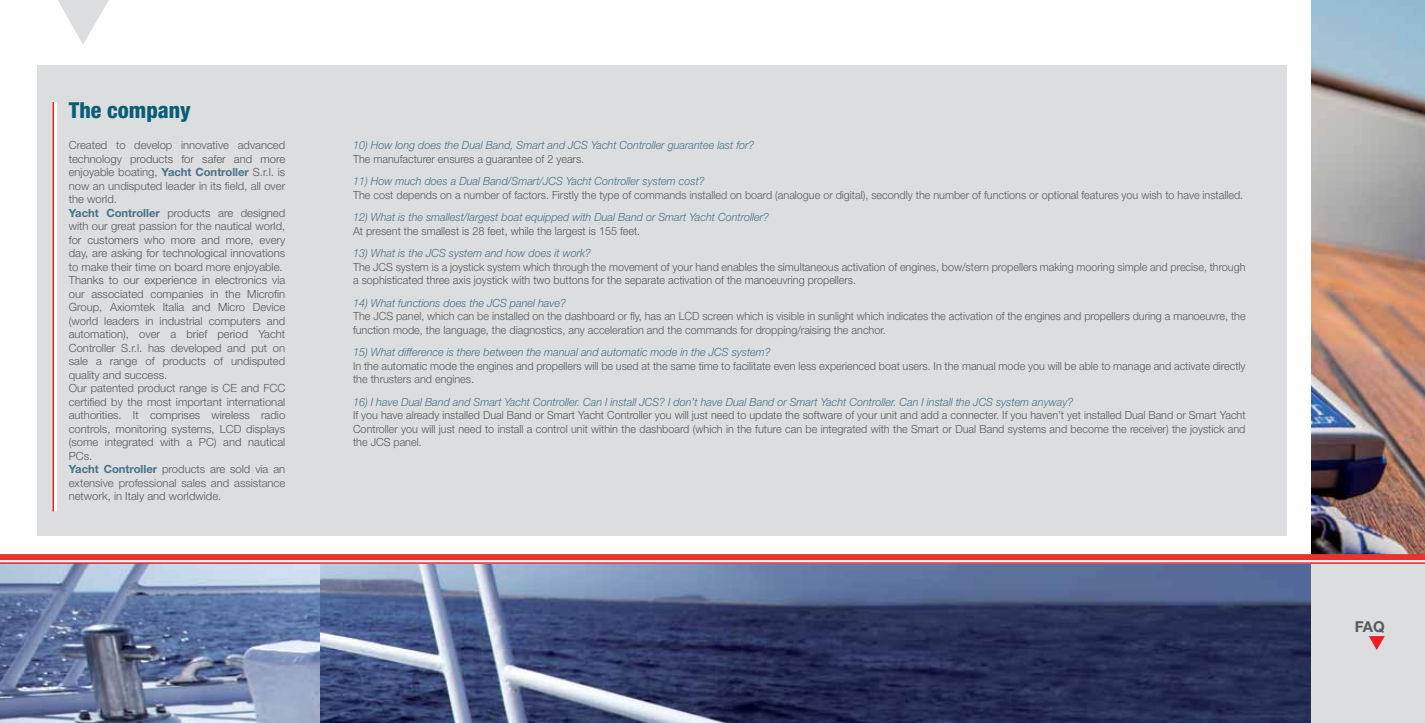
<style>
.page{position:relative;width:1425px;height:723px;background:#fff}
.page>*{position:absolute;margin:0;border:0;box-sizing:border-box;transform-origin:0 0}
.t1{font:800 condensed 22.05px "Helvetica Neue LT Std";color:#085d77}
.t2{font:700 15px "Helvetica Neue LT Std";color:#58595b}
.t3{font:300 11.25px/13.5px "Helvetica Neue LT Std";color:#58595b;scale:.96 1}
.t4{font:300 11.25px/13.5px "Helvetica Neue LT Std";color:#58595b}
.t5{font:italic 300 11.25px "Helvetica Neue LT Std";color:#487189;scale:.96 1}
.s1{font-weight:700;color:#487189}
</style>
<div class="page">
<img style="left:0;top:564px;width:1311px;height:159px">
<div style="left:37px;top:65px;width:1249px;height:471px;background:#dcddde"></div>
<div style="left:1311px;top:564px;width:113px;height:159px;background:#dcddde"></div>
<img style="left:1311px;top:0;width:113px;height:554px">
<hr style="left:0;top:562px;width:1424px;height:2px;background:#ed1d24">
<div style="left:0;top:554px;width:1424px;height:6px;background:#e63530"></div>
<hr style="left:53px;top:102px;width:1px;height:409px;background:#ed1d24">
<hr style="left:54px;top:102px;width:3px;height:409px;background:#fff">
<svg style="left:1369px;top:636px;width:15px;height:14px"></svg>
<svg style="left:58px;top:0;width:51px;height:44px"></svg>
<h1 class="t1" style="left:69px;top:96px;width:124px">The company</h1>
<p class="t4" style="left:69px;top:138px;width:218px">Created to develop innovative advanced technology products for safer and more enjoyable boating, <span class="s1">Yacht Controller</span> S.r.l. is now an undisputed leader in its field, all over the world.<br><span class="s1">Yacht Controller</span> products are designed with our great passion for the nautical world, for customers who more and more, every day, are asking for technological innovations to make their time on board more enjoyable.<br>Thanks to our experience in electronics via our associated companies in the Microfin Group, Axiomtek Italia and Micro Device (world leaders in industrial computers and automation), over a brief period Yacht Controller S.r.l. has developed and put on sale a range of products of undisputed quality and success.<br>Our patented product range is CE and FCC certified by the most important international authorities. It comprises wireless radio controls, monitoring systems, LCD displays (some integrated with a PC) and nautical PCs.<br><span class="s1">Yacht Controller</span> products are sold via an extensive professional sales and assistance network, in Italy and worldwide.</p>
<p class="t5" style="left:353px;top:139px;width:419px">10) How long does the Dual Band, Smart and JCS Yacht Controller guarantee last for?</p>
<p class="t3" style="left:353px;top:152px;width:242px">The manufacturer ensures a guarantee of 2 years.</p>
<p class="t5" style="left:353px;top:175px;width:368px">11) How much does a Dual Band/Smart/JCS Yacht Controller system cost?</p>
<p class="t3" style="left:353px;top:188px;width:928px">The cost depends on a number of factors. Firstly the type of commands installed on board (analogue or digital), secondly the number of functions or optional features you wish to have installed.</p>
<p class="t5" style="left:353px;top:211px;width:434px">12) What is the smallest/largest boat equipped with Dual Band or Smart Yacht Controller?</p>
<p class="t3" style="left:353px;top:224px;width:301px">At present the smallest is 28 feet, while the largest is 155 feet.</p>
<p class="t5" style="left:353px;top:247px;width:249px">13) What is the JCS system and how does it work?</p>
<p class="t3" style="left:353px;top:260px;width:931px">The JCS system is a joystick system which through the movement of your hand enables the simultaneous activation of engines, bow/stern propellers making mooring simple and precise, through a sophisticated three axis joystick with two buttons for the separate activation of the manoeuvring propellers.</p>
<p class="t5" style="left:353px;top:296px;width:223px">14) What functions does the JCS panel have?</p>
<p class="t3" style="left:353px;top:309px;width:931px">The JCS panel, which can be installed on the dashboard or fly, has an LCD screen which is visible in sunlight which indicates the activation of the engines and propellers during a manoeuvre, the function mode, the language, the diagnostics, any acceleration and the commands for dropping/raising the anchor.</p>
<p class="t5" style="left:353px;top:346px;width:436px">15) What difference is there between the manual and automatic mode in the JCS system?</p>
<p class="t3" style="left:353px;top:359px;width:931px">In the automatic mode the engines and propellers will be used at the same time to facilitate even less experienced boat users. In the manual mode you will be able to manage and activate directly the thrusters and engines.</p>
<p class="t5" style="left:353px;top:395px;width:751px">16) I have Dual Band and Smart Yacht Controller. Can I install JCS? I don’t have Dual Band or Smart Yacht Controller. Can I install the JCS system anyway?</p>
<p class="t3" style="left:353px;top:408px;width:931px;text-align:justify">If you have already installed Dual Band or Smart Yacht Controller you will just need to update the software of your unit and add a connecter. If you haven’t yet installed Dual Band or Smart Yacht Controller you will just need to install a control unit within the dashboard (which in the future can be integrated with the Smart or Dual Band systems and become the receiver) the joystick and the JCS panel.</p>
<h2 class="t2" style="left:1354px;top:617px;width:32px">FAQ</h2>
</div>
